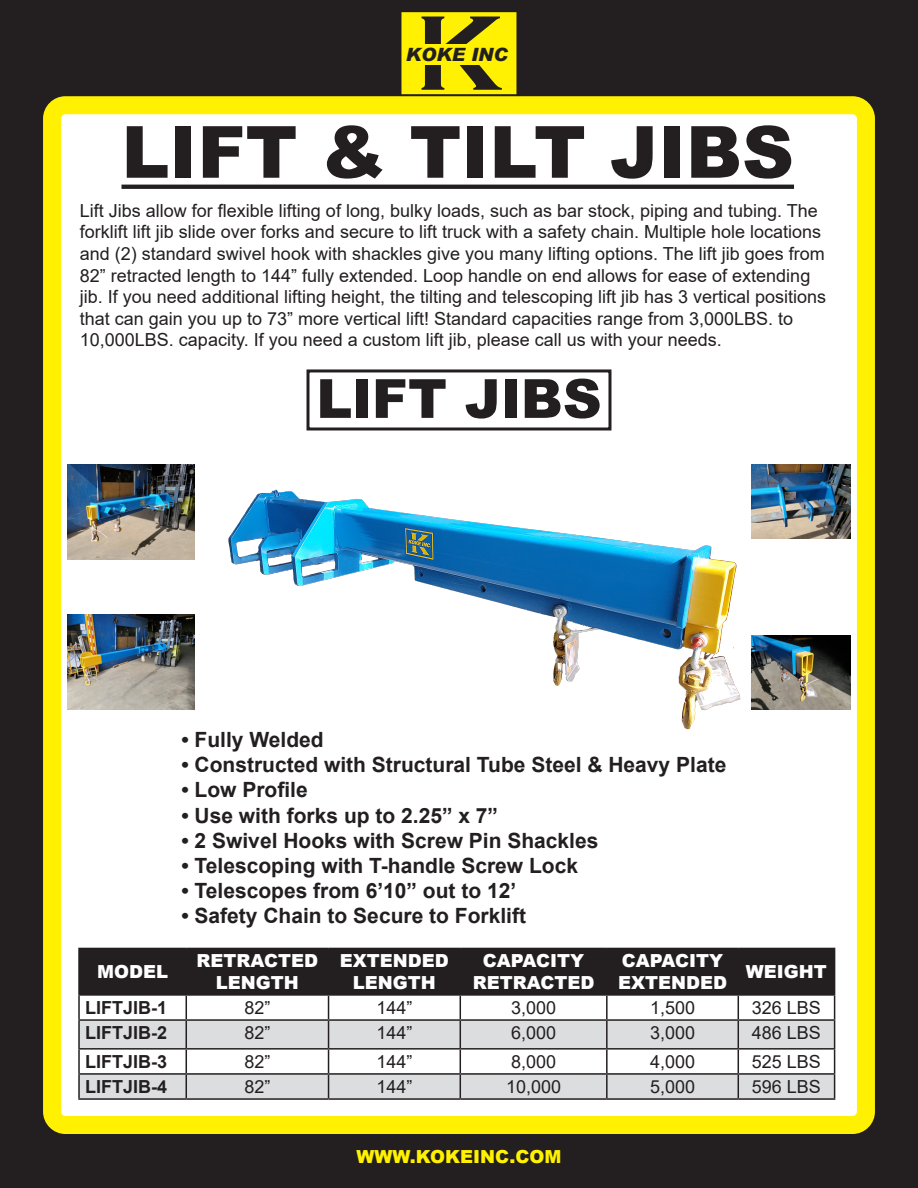
<style>
.page{position:relative;width:918px;height:1188px;background:#231f20}
.page>*{position:absolute;margin:0;border:0;box-sizing:border-box;transform-origin:0 0}
.t1{font:700 109.8px "Copperplate Gothic";color:#231f20}
.t2{font:900 72px "Arial";color:#231f20}
.t3{font:900 54px "Arial";letter-spacing:-.01em;color:#231f20}
.t4{font:700 21px "Arial";color:#231f20}
.t5{font:italic 900 18.3px "Arial";color:#231f20}
.t6{font:18px/21.6px "Arial";color:#231f20}
.t7{font:900 18px/21.6px "Arial";color:#fff;text-align:center}
.t8{font:700 18px "Arial";color:#231f20}
.t9{font:900 18px "Arial";color:#fff101}
</style>
<div class="page">
<div style="left:52px;top:105px;width:814px;height:1020px;background:#fff;border-radius:14px"></div>
<div style="left:43px;top:96px;width:832px;height:1038px;border:18px solid #fff101;border-radius:14px"></div>
<img style="left:160px;top:369px;width:598px;height:361px">
<svg style="left:400px;top:10px;width:118px;height:86px;background:#ebde03"></svg>
<div style="left:406px;top:44px;width:103px;height:21px;background:#fff101"></div>
<svg style="left:122px;top:185px;width:672px;height:4px;background:#282425"></svg>
<hr style="left:78px;top:948px;width:108px;height:1px;background:#231f20">
<hr style="left:78px;top:949px;width:2px;height:45px;background:#231f20">
<hr style="left:78px;top:994px;width:108px;height:2px;background:#231f20">
<hr style="left:78px;top:996px;width:2px;height:23px;background:#231f20">
<hr style="left:78px;top:1019px;width:108px;height:2px;background:#231f20">
<hr style="left:78px;top:1021px;width:2px;height:27px;background:#231f20">
<hr style="left:78px;top:1048px;width:108px;height:2px;background:#231f20">
<hr style="left:78px;top:1050px;width:2px;height:23px;background:#231f20">
<hr style="left:78px;top:1073px;width:108px;height:2px;background:#231f20">
<hr style="left:78px;top:1075px;width:2px;height:23px;background:#231f20">
<svg style="left:79px;top:948px;width:756px;height:150px"></svg>
<hr style="left:78px;top:1098px;width:108px;height:2px;background:#231f20">
<hr style="left:186px;top:1098px;width:143px;height:2px;background:#231f20">
<hr style="left:329px;top:1098px;width:131px;height:2px;background:#231f20">
<hr style="left:460px;top:1098px;width:147px;height:2px;background:#231f20">
<hr style="left:607px;top:1098px;width:131px;height:2px;background:#231f20">
<hr style="left:738px;top:1098px;width:97px;height:2px;background:#231f20">
<div style="left:307px;top:369px;width:304px;height:61px;border:3px solid #231f20"></div>
<img style="left:68px;top:464px;width:127px;height:96px">
<img style="left:68px;top:615px;width:127px;height:95px">
<img style="left:752px;top:636px;width:98px;height:74px">
<img style="left:752px;top:464px;width:98px;height:74px">
<p class="t1" style="left:415px;top:-7px;width:90px">K</p>
<p class="t5" style="left:406px;top:43px;width:103px">KOKE INC</p>
<p class="t2" style="left:122px;top:100px;width:674px">LIFT &amp; TILT JIBS</p>
<p class="t6" style="left:80px;top:200px;width:748px">Lift Jibs allow for flexible lifting of long, bulky loads, such as bar stock, piping and tubing. The forklift lift jib slide over forks and secure to lift truck with a safety chain. Multiple hole locations and (2) standard swivel hook with shackles give you many lifting options. The lift jib goes from 82” retracted length to 144” fully extended. Loop handle on end allows for ease of extending jib. If you need additional lifting height, the tilting and telescoping lift jib has 3 vertical positions that can gain you up to 73” more vertical lift! Standard capacities range from 3,000LBS. to 10,000LBS. capacity. If you need a custom lift jib, please call us with your needs.</p>
<p class="t3" style="left:316px;top:359px;width:287px">LIFT JIBS</p>
<p class="t4" style="left:181px;top:725px;width:144px">• Fully Welded</p>
<p class="t4" style="left:181px;top:750px;width:546px">• Constructed with Structural Tube Steel &amp; Heavy Plate</p>
<p class="t4" style="left:181px;top:775px;width:128px">• Low Profile</p>
<p class="t4" style="left:181px;top:800px;width:318px">• Use with forks up to 2.25” x 7”</p>
<p class="t4" style="left:181px;top:826px;width:419px">• 2 Swivel Hooks with Screw Pin Shackles</p>
<p class="t4" style="left:181px;top:851px;width:398px">• Telescoping with T-handle Screw Lock</p>
<p class="t4" style="left:181px;top:876px;width:336px">• Telescopes from 6’10” out to 12’</p>
<p class="t4" style="left:181px;top:901px;width:346px">• Safety Chain to Secure to Forklift</p>
<p class="t7" style="left:97px;top:960px;width:72px">MODEL</p>
<p class="t7" style="left:197px;top:950px;width:123px">RETRACTED<br>LENGTH</p>
<p class="t7" style="left:340px;top:950px;width:110px">EXTENDED<br>LENGTH</p>
<p class="t7" style="left:473px;top:950px;width:123px">CAPACITY<br>RETRACTED</p>
<p class="t7" style="left:618px;top:950px;width:110px;text-align:left">CAPACITY<br>EXTENDED</p>
<p class="t7" style="left:746px;top:960px;width:82px">WEIGHT</p>
<p class="t8" style="left:85px;top:995px;width:84px">LIFTJIB-1</p>
<p class="t6" style="left:244px;top:997px;width:28px">82”</p>
<p class="t6" style="left:376px;top:997px;width:38px">144”</p>
<p class="t6" style="left:511px;top:997px;width:47px">3,000</p>
<p class="t6" style="left:650px;top:997px;width:47px">1,500</p>
<p class="t6" style="left:752px;top:997px;width:71px">326 LBS</p>
<p class="t8" style="left:85px;top:1020px;width:84px">LIFTJIB-2</p>
<p class="t6" style="left:244px;top:1022px;width:28px">82”</p>
<p class="t6" style="left:376px;top:1022px;width:38px">144”</p>
<p class="t6" style="left:511px;top:1022px;width:47px">6,000</p>
<p class="t6" style="left:650px;top:1022px;width:47px">3,000</p>
<p class="t6" style="left:752px;top:1022px;width:71px">486 LBS</p>
<p class="t8" style="left:85px;top:1049px;width:84px">LIFTJIB-3</p>
<p class="t6" style="left:244px;top:1051px;width:28px">82”</p>
<p class="t6" style="left:376px;top:1051px;width:38px">144”</p>
<p class="t6" style="left:511px;top:1051px;width:47px">8,000</p>
<p class="t6" style="left:650px;top:1051px;width:47px">4,000</p>
<p class="t6" style="left:752px;top:1051px;width:71px">525 LBS</p>
<p class="t8" style="left:85px;top:1074px;width:84px">LIFTJIB-4</p>
<p class="t6" style="left:244px;top:1076px;width:28px">82”</p>
<p class="t6" style="left:376px;top:1076px;width:38px">144”</p>
<p class="t6" style="left:506px;top:1076px;width:57px">10,000</p>
<p class="t6" style="left:650px;top:1076px;width:47px">5,000</p>
<p class="t6" style="left:752px;top:1076px;width:71px">596 LBS</p>
<p class="t9" style="left:357px;top:1144px;width:206px">WWW.KOKEINC.COM</p>
</div>
